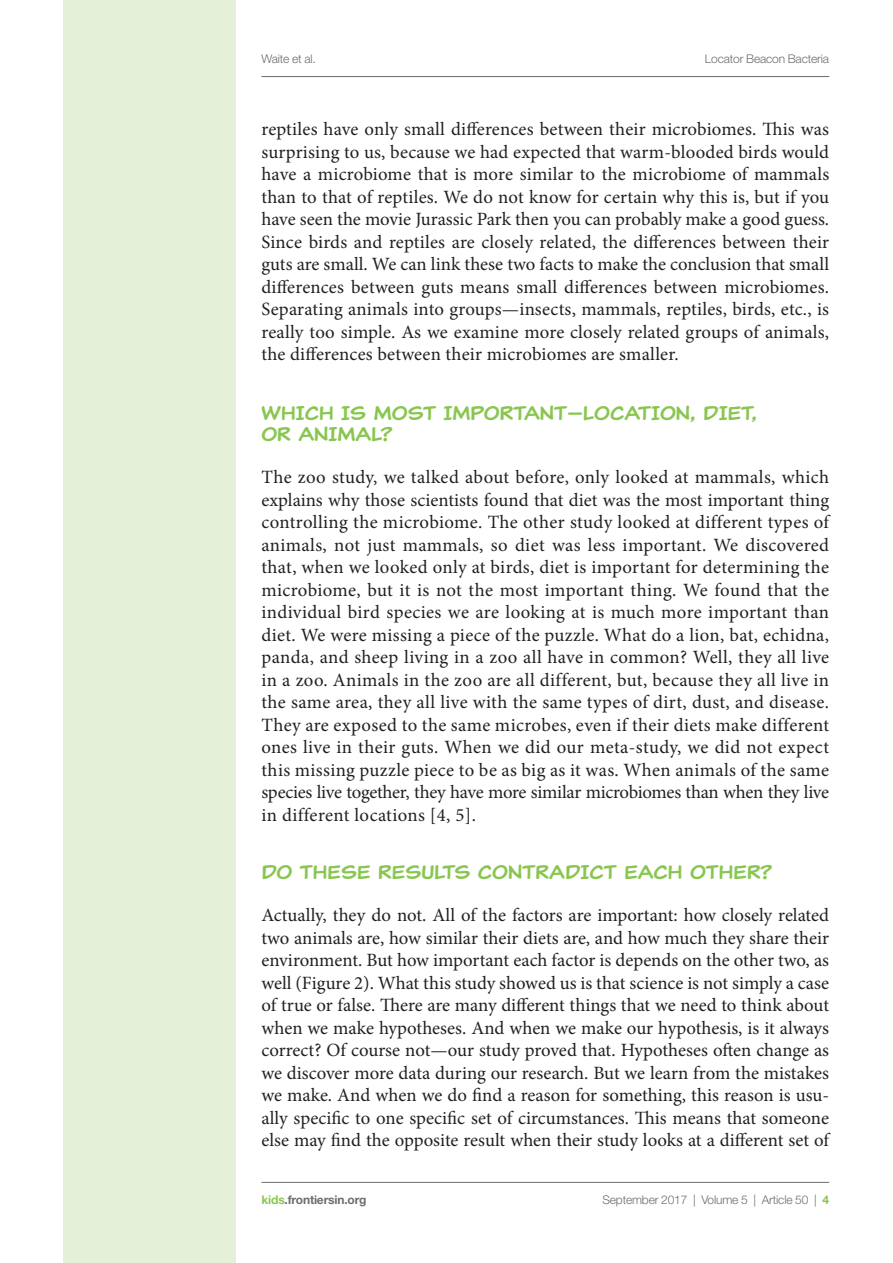
<style>
.page{position:relative;width:893px;height:1263px;background:#fff}
.page>*{position:absolute;margin:0;border:0;box-sizing:border-box;transform-origin:0 0}
.t1{font:19.5px "Classic Comic";color:#89c650}
.t2{font:18.75px/22.5px "Minion Pro";color:#231f20;text-align:justify}
.t3{font:300 12px "Helvetica Neue LT Std";letter-spacing:-.015em;color:#6c6d70}
.t4{font:700 12px "Helvetica Neue LT Std";color:#6c6d70}
.s1{color:#89c650}
.s2{font-weight:700;color:#89c650}
</style>
<div class="page">
<div style="left:64px;top:0;width:172px;height:1263px;background:#e4f0d8"></div>
<hr style="left:261px;top:76px;width:568px;height:1px;background:#6c6d70">
<hr style="left:261px;top:1182px;width:568px;height:1px;background:#6c6d70">
<p class="t3" style="left:261px;top:51px;width:56px">Waite et al.</p>
<p class="t3" style="left:705px;top:51px;width:126px">Locator Beacon Bacteria</p>
<p class="t2" style="left:261px;top:118px;width:569px">reptiles have only small differences between their microbiomes. This was surprising to us, because we had expected that warm-blooded birds would have a microbiome that is more similar to the microbiome of mammals than to that of reptiles. We do not know for certain why this is, but if you have seen the movie Jurassic Park then you can probably make a good guess.<br>Since birds and reptiles are closely related, the differences between their guts are small. We can link these two facts to make the conclusion that small differences between guts means small differences between microbiomes.<br>Separating animals into groups—insects, mammals, reptiles, birds, etc., is really too simple. As we examine more closely related groups of animals, the differences between their microbiomes are smaller.</p>
<p class="t1" style="left:261px;top:400px;width:34px">WHICH</p>
<p class="t1" style="left:341px;top:400px;width:49px">IS MOST</p>
<p class="t1" style="left:443px;top:400px;width:15px">IMPORTANT</p>
<p class="t1" style="left:567px;top:400px;width:31px">—LOCATION</p>
<p class="t1" style="left:690px;top:400px;width:27px">, DIET</p>
<p class="t1" style="left:752px;top:400px;width:7px">,</p>
<p class="t1" style="left:261px;top:421px;width:52px">OR ANIMAL</p>
<p class="t1" style="left:381px;top:421px;width:13px">?</p>
<p class="t2" style="left:261px;top:466px;width:569px">The zoo study, we talked about before, only looked at mammals, which explains why those scientists found that diet was the most important thing controlling the microbiome. The other study looked at different types of animals, not just mammals, so diet was less important. We discovered that, when we looked only at birds, diet is important for determining the microbiome, but it is not the most important thing. We found that the individual bird species we are looking at is much more important than diet. We were missing a piece of the puzzle. What do a lion, bat, echidna, panda, and sheep living in a zoo all have in common? Well, they all live in a zoo. Animals in the zoo are all different, but, because they all live in the same area, they all live with the same types of dirt, dust, and disease.<br>They are exposed to the same microbes, even if their diets make different ones live in their guts. When we did our meta-study, we did not expect this missing puzzle piece to be as big as it was. When animals of the same species live together, they have more similar microbiomes than when they live in different locations [4, 5].</p>
<p class="t1" style="left:261px;top:859px;width:513px">DO THESE RESULTS CONTRADICT EACH OTHER?</p>
<p class="t2" style="left:261px;top:904px;width:569px">Actually, they do not. All of the factors are important: how closely related two animals are, how similar their diets are, and how much they share their environment. But how important each factor is depends on the other two, as well (Figure 2). What this study showed us is that science is not simply a case of true or false. There are many different things that we need to think about when we make hypotheses. And when we make our hypothesis, is it always correct? Of course not—our study proved that. Hypotheses often change as we discover more data during our research. But we learn from the mistakes we make. And when we do find a reason for something, this reason is usu&shy;ally specific to one specific set of circumstances. This means that someone else may find the opposite result when their study looks at a different set of</p>
<p class="t4" style="left:261px;top:1192px;width:107px"><span class="s1">kids</span>.frontiersin.org</p>
<p class="t3" style="left:602px;top:1192px;width:228px">September 2017 | Volume 5 | Article 50 | <span class="s2">4</span></p>
</div>
